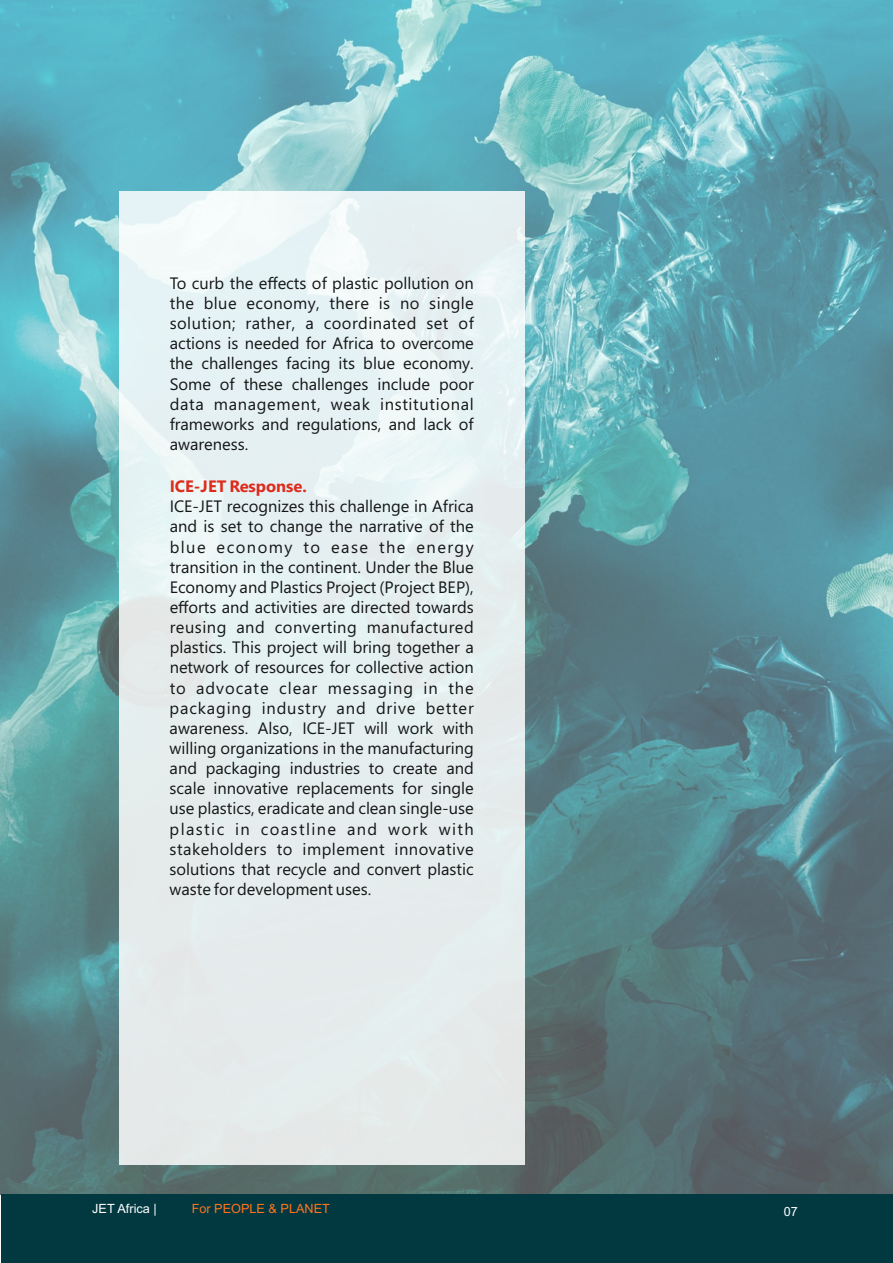
<style>
.page{position:relative;width:893px;height:1263px;background:#fff}
.page>*{position:absolute;margin:0;border:0;box-sizing:border-box;transform-origin:0 0}
.t1{font:16.5px/20.1px "Segoe UI";color:#151616;text-align:justify}
.t2{font:700 16.5px "Segoe UI";color:#dd2b1c}
.t3{font:12.75px "Arial";color:#ff731d}
.t4{font:12.75px "Arial";color:#fff}
</style>
<div class="page">
<img style="left:1px;top:0;width:892px;height:1194px">
<div style="left:1px;top:1194px;width:892px;height:68px;background:#023941"></div>
<div style="left:119px;top:191px;width:406px;height:973px;background:#e5eeef"></div>
<p class="t1" style="left:170px;top:275px;width:306px">To curb the effects of plastic pollution on the blue economy, there is no single solution; rather, a coordinated set of actions is needed for Africa to overcome the challenges facing its blue economy.<br>Some of these challenges include poor data management, weak institutional frameworks and regulations, and lack of awareness.</p>
<p class="t2" style="left:170px;top:480px;width:139px">ICE-JET Response.</p>
<p class="t1" style="left:170px;top:498px;width:306px">ICE-JET recognizes this challenge in Africa and is set to change the narrative of the blue economy to ease the energy transition in the continent. Under the Blue Economy and Plastics Project (Project BEP), efforts and activities are directed towards reusing and converting manufactured plastics. This project will bring together a network of resources for collective action to advocate clear messaging in the packaging industry and drive better awareness. Also, ICE-JET will work with willing organizations in the manufacturing and packaging industries to create and scale innovative replacements for single use plastics, eradicate and clean single-use plastic in coastline and work with stakeholders to implement innovative solutions that recycle and convert plastic waste for development uses.</p>
<p class="t4" style="left:92px;top:1203px;width:66px">JET Africa |</p>
<p class="t3" style="left:192px;top:1203px;width:140px">For PEOPLE &amp; PLANET</p>
<p class="t4" style="left:784px;top:1207px;width:16px">07</p>
</div>
